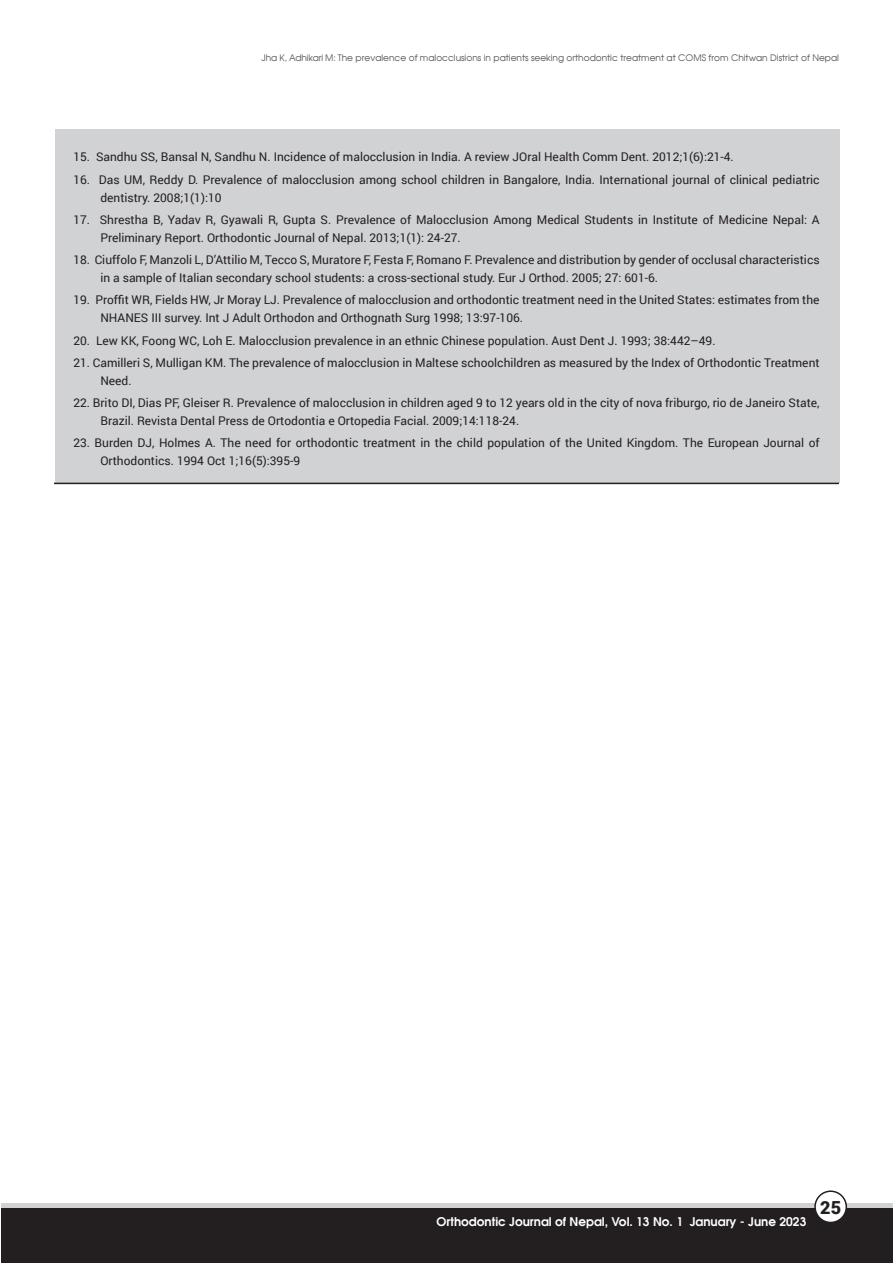
<style>
.page{position:relative;width:893px;height:1263px;background:#fff}
.page>*{position:absolute;margin:0;border:0;box-sizing:border-box;transform-origin:0 0}
.t1{font:900 18px "Roboto";color:#231f20}
.t2{font:12px/18px "Roboto";color:#231f20}
.t3{font:12px "Avalon";color:#fff}
.t4{font:9px "Avalon Plain";color:#57585a}
</style>
<div class="page">
<div style="left:2px;top:1203px;width:891px;height:22px;background:linear-gradient(to right,#d1d2d4,#d1d2d4)"></div>
<div style="left:2px;top:1209px;width:891px;height:54px;background:#231f20"></div>
<div style="left:815px;top:1191px;width:31px;height:31px;background:#fff;border-radius:50%"></div>
<div style="left:814px;top:1190px;width:33px;height:33px;border:2px solid #231f20;border-radius:50%"></div>
<div style="left:55px;top:129px;width:785px;height:354px;background:#d1d2d4"></div>
<hr style="left:54px;top:483px;width:785px;height:1px;background:#231f20">
<p class="t4" style="left:262px;top:52px;width:579px">Jha K, Adhikari M: The prevalence of malocclusions in patients seeking orthodontic treatment at COMS from Chitwan District of Nepal</p>
<p class="t2" style="left:73px;top:148px;width:662px">15. Sandhu SS, Bansal N, Sandhu N. Incidence of malocclusion in India. A review JOral Health Comm Dent. 2012;1(6):21-4.</p>
<p class="t2" style="left:100px;top:170px;width:721px;text-indent:-27px">16. Das UM, Reddy D. Prevalence of malocclusion among school children in Bangalore, India. International journal of clinical pediatric dentistry. 2008;1(1):10</p>
<p class="t2" style="left:100px;top:210px;width:721px;text-indent:-27px">17. Shrestha B, Yadav R, Gyawali R, Gupta S. Prevalence of Malocclusion Among Medical Students in Institute of Medicine Nepal: A<br>Preliminary Report. Orthodontic Journal of Nepal. 2013;1(1): 24-27.</p>
<p class="t2" style="left:100px;top:250px;width:721px;text-indent:-27px">18. Ciuffolo F, Manzoli L, D’Attilio M, Tecco S, Muratore F, Festa F, Romano F. Prevalence and distribution by gender of occlusal characteristics in a sample of Italian secondary school students: a cross-sectional study. Eur J Orthod. 2005; 27: 601-6.</p>
<p class="t2" style="left:100px;top:291px;width:721px;text-indent:-27px">19. Proffit WR, Fields HW, Jr Moray LJ. Prevalence of malocclusion and orthodontic treatment need in the United States: estimates from the<br>NHANES III survey. Int J Adult Orthodon and Orthognath Surg 1998; 13:97-106.</p>
<p class="t2" style="left:73px;top:331px;width:644px">20. Lew KK, Foong WC, Loh E. Malocclusion prevalence in an ethnic Chinese population. Aust Dent J. 1993; 38:442–49.</p>
<p class="t2" style="left:100px;top:353px;width:721px;text-indent:-27px">21. Camilleri S, Mulligan KM. The prevalence of malocclusion in Maltese schoolchildren as measured by the Index of Orthodontic Treatment<br>Need.</p>
<p class="t2" style="left:100px;top:393px;width:721px;text-indent:-27px">22. Brito DI, Dias PF, Gleiser R. Prevalence of malocclusion in children aged 9 to 12 years old in the city of nova friburgo, rio de Janeiro State,<br>Brazil. Revista Dental Press de Ortodontia e Ortopedia Facial. 2009;14:118-24.</p>
<p class="t2" style="left:100px;top:434px;width:721px;text-indent:-27px">23. Burden DJ, Holmes A. The need for orthodontic treatment in the child population of the United Kingdom. The European Journal of<br>Orthodontics. 1994 Oct 1;16(5):395-9</p>
<p class="t3" style="left:436px;top:1213px;width:371px">Orthodontic Journal of Nepal, Vol. 13 No. 1 January - June 2023</p>
<p class="t1" style="left:820px;top:1194px;width:22px">25</p>
</div>
